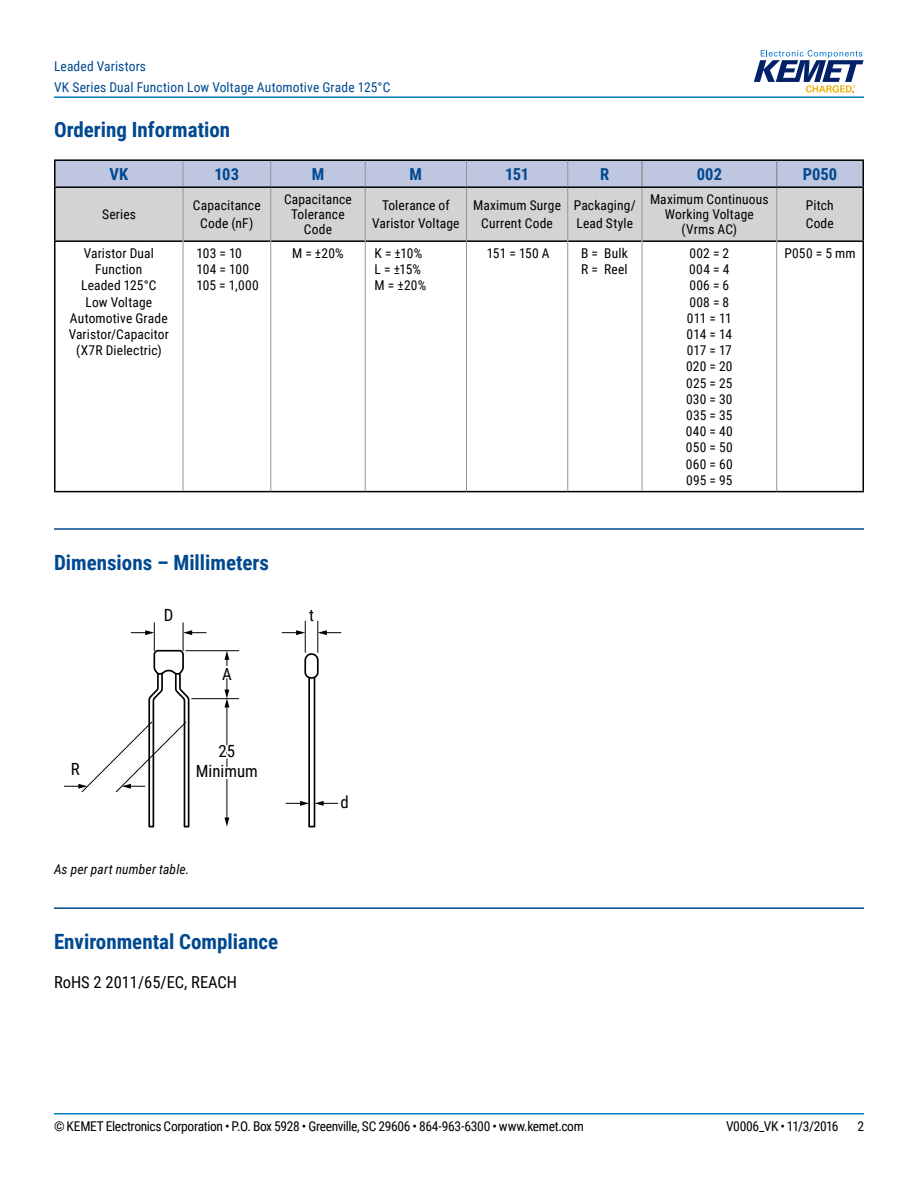
<style>
.page{position:relative;width:918px;height:1188px;background:#fff}
.page>*{position:absolute;margin:0;border:0;box-sizing:border-box;transform-origin:0 0}
.t1{font:700 21px "Roboto Condensed";color:#004990}
.t2{font:16.8px/20.2px "Roboto Condensed";color:#000;text-align:center}
.t3{font:16.5px "Roboto Condensed";color:#000}
.t4{font:700 16.5px "Roboto Condensed";letter-spacing:.005em;color:#004990}
.t5{font:13.5px/16.2px "Roboto Condensed";letter-spacing:.01em;color:#000;text-align:center}
.t6{font:13.5px "Roboto Condensed";letter-spacing:-.025em;color:#000}
.t7{font:13.5px/21px "Roboto Condensed";letter-spacing:.01em;color:#004990}
.t8{font:italic 13.5px "Roboto Condensed";letter-spacing:.01em;color:#000}
</style>
<div class="page">
<hr style="left:54px;top:1113px;width:810px;height:2px;background:#007dc3">
<hr style="left:54px;top:96px;width:810px;height:2px;background:#007dc3">
<svg style="left:754px;top:50px;width:110px;height:43px"></svg>
<hr style="left:54px;top:528px;width:810px;height:2px;background:#004990">
<hr style="left:54px;top:907px;width:810px;height:2px;background:#004990">
<div style="left:56px;top:188px;width:806px;height:52px;background:#d1d3d4"></div>
<hr style="left:54px;top:159px;width:129px;height:2px;background:#000">
<hr style="left:54px;top:161px;width:2px;height:25px;background:#000">
<hr style="left:183px;top:159px;width:88px;height:2px;background:#000">
<hr style="left:271px;top:159px;width:94px;height:2px;background:#000">
<hr style="left:365px;top:159px;width:101px;height:2px;background:#000">
<hr style="left:466px;top:159px;width:102px;height:2px;background:#000">
<hr style="left:568px;top:159px;width:74px;height:2px;background:#000">
<hr style="left:642px;top:159px;width:135px;height:2px;background:#000">
<hr style="left:777px;top:159px;width:87px;height:2px;background:#000">
<hr style="left:862px;top:161px;width:2px;height:25px;background:#000">
<hr style="left:54px;top:188px;width:2px;height:52px;background:#000">
<hr style="left:862px;top:188px;width:2px;height:52px;background:#000">
<hr style="left:54px;top:242px;width:2px;height:249px;background:#000">
<hr style="left:54px;top:491px;width:129px;height:1px;background:#000">
<hr style="left:183px;top:491px;width:88px;height:1px;background:#000">
<hr style="left:365px;top:491px;width:101px;height:1px;background:#000">
<hr style="left:466px;top:491px;width:102px;height:1px;background:#000">
<div style="left:55px;top:160px;width:808px;height:26px;background:#bfc6e0"></div>
<hr style="left:54px;top:186px;width:129px;height:2px;background:#000">
<hr style="left:183px;top:186px;width:88px;height:2px;background:#000">
<hr style="left:271px;top:186px;width:94px;height:2px;background:#000">
<hr style="left:365px;top:186px;width:101px;height:2px;background:#000">
<hr style="left:466px;top:186px;width:102px;height:2px;background:#000">
<hr style="left:568px;top:186px;width:74px;height:2px;background:#000">
<hr style="left:642px;top:186px;width:135px;height:2px;background:#000">
<hr style="left:777px;top:186px;width:87px;height:2px;background:#000">
<hr style="left:54px;top:240px;width:129px;height:2px;background:#000">
<hr style="left:183px;top:240px;width:87px;height:2px;background:#000">
<hr style="left:366px;top:240px;width:100px;height:2px;background:#000">
<hr style="left:467px;top:240px;width:100px;height:2px;background:#000">
<hr style="left:271px;top:240px;width:94px;height:2px;background:#000">
<hr style="left:271px;top:491px;width:94px;height:1px;background:#000">
<hr style="left:862px;top:242px;width:2px;height:249px;background:#000">
<hr style="left:568px;top:240px;width:74px;height:2px;background:#000">
<hr style="left:642px;top:240px;width:134px;height:2px;background:#000">
<hr style="left:777px;top:240px;width:87px;height:2px;background:#000">
<hr style="left:568px;top:491px;width:74px;height:1px;background:#000">
<hr style="left:642px;top:491px;width:135px;height:1px;background:#000">
<hr style="left:777px;top:491px;width:87px;height:1px;background:#000">
<hr style="left:183px;top:188px;width:1px;height:53px;background:#939598">
<hr style="left:270px;top:188px;width:1px;height:53px;background:#939598">
<hr style="left:365px;top:188px;width:1px;height:53px;background:#939598">
<hr style="left:466px;top:188px;width:1px;height:53px;background:#939598">
<hr style="left:567px;top:188px;width:1px;height:53px;background:#939598">
<hr style="left:642px;top:188px;width:1px;height:53px;background:#939598">
<hr style="left:776px;top:188px;width:1px;height:53px;background:#939598">
<hr style="left:183px;top:241px;width:1px;height:250px;background:#939598">
<hr style="left:270px;top:241px;width:1px;height:250px;background:#939598">
<hr style="left:365px;top:241px;width:1px;height:250px;background:#939598">
<hr style="left:466px;top:241px;width:1px;height:250px;background:#939598">
<hr style="left:567px;top:241px;width:1px;height:250px;background:#939598">
<hr style="left:642px;top:241px;width:1px;height:250px;background:#939598">
<hr style="left:776px;top:241px;width:1px;height:250px;background:#939598">
<div style="left:308px;top:677px;width:7px;height:150px;border:2px solid #000"></div>
<div style="left:304px;top:653px;width:15px;height:26px;border:2px solid #000;border-radius:6px"></div>
<svg style="left:286px;top:801px;width:23px;height:5px"></svg>
<svg style="left:315px;top:801px;width:23px;height:5px"></svg>
<svg style="left:282px;top:630px;width:23px;height:5px"></svg>
<svg style="left:318px;top:630px;width:23px;height:5px"></svg>
<hr style="left:317px;top:621px;width:1px;height:31px;background:#000">
<hr style="left:305px;top:621px;width:1px;height:31px;background:#000">
<svg style="left:64px;top:623px;width:176px;height:205px"></svg>
<p class="t7" style="left:54px;top:55px;width:338px">Leaded Varistors<br>VK Series Dual Function Low Voltage Automotive Grade 125°C</p>
<h1 class="t1" style="left:54px;top:115px;width:178px">Ordering Information</h1>
<p class="t4" style="left:109px;top:162px;width:20px">VK</p>
<p class="t4" style="left:215px;top:162px;width:26px">103</p>
<p class="t4" style="left:312px;top:162px;width:14px">M</p>
<p class="t4" style="left:410px;top:162px;width:14px">M</p>
<p class="t4" style="left:505px;top:162px;width:25px">151</p>
<p class="t4" style="left:600px;top:162px;width:11px">R</p>
<p class="t4" style="left:697px;top:162px;width:27px">002</p>
<p class="t4" style="left:803px;top:162px;width:36px">P050</p>
<p class="t5" style="left:102px;top:206px;width:35px">Series</p>
<p class="t5" style="left:193px;top:196px;width:69px;line-height:18px">Capacitance<br>Code (nF)</p>
<p class="t5" style="left:284px;top:191px;width:69px;line-height:15px">Capacitance<br>Tolerance<br>Code</p>
<p class="t5" style="left:372px;top:196px;width:89px;line-height:18px">Tolerance of<br>Varistor Voltage</p>
<p class="t5" style="left:473px;top:196px;width:90px;line-height:18px">Maximum Surge<br>Current Code</p>
<p class="t5" style="left:574px;top:196px;width:64px;line-height:18px;text-align:left">Packaging/<br>Lead Style</p>
<p class="t5" style="left:650px;top:191px;width:120px;line-height:15px">Maximum Continuous<br>Working Voltage (Vrms AC)</p>
<p class="t5" style="left:806px;top:196px;width:30px;line-height:18px;text-align:left">Pitch<br>Code</p>
<p class="t5" style="left:69px;top:245px;width:102px">Varistor Dual<br>Function<br>Leaded 125°C<br>Low Voltage<br>Automotive Grade<br>Varistor/Capacitor (X7R Dielectric)</p>
<p class="t5" style="left:196px;top:245px;width:64px;text-align:left">103 = 10<br>104 = 100<br>105 = 1,000</p>
<p class="t5" style="left:292px;top:245px;width:53px">M = ±20%</p>
<p class="t5" style="left:375px;top:245px;width:53px;text-align:left">K = ±10%<br>L = ±15%<br>M = ±20%</p>
<p class="t5" style="left:487px;top:245px;width:64px">151 = 150 A</p>
<p class="t5" style="left:581px;top:245px;width:48px;text-align:left">B = Bulk<br>R = Reel</p>
<p class="t5" style="left:686px;top:245px;width:49px;text-align:left">002 = 2<br>004 = 4<br>006 = 6<br>008 = 8<br>011 = 11<br>014 = 14<br>017 = 17<br>020 = 20<br>025 = 25<br>030 = 30<br>035 = 35<br>040 = 40<br>050 = 50<br>060 = 60<br>095 = 95</p>
<p class="t5" style="left:784px;top:245px;width:73px">P050 = 5 mm</p>
<h1 class="t1" style="left:54px;top:548px;width:217px">Dimensions – Millimeters</h1>
<p class="t2" style="left:164px;top:604px;width:11px">D</p>
<p class="t2" style="left:309px;top:604px;width:6px">t</p>
<p class="t2" style="left:71px;top:758px;width:10px">R</p>
<p class="t2" style="left:222px;top:663px;width:11px">A</p>
<p class="t2" style="left:196px;top:741px;width:63px">25<br>Minimum</p>
<p class="t8" style="left:54px;top:860px;width:137px">As per part number table.</p>
<h1 class="t1" style="left:54px;top:927px;width:226px">Environmental Compliance</h1>
<p class="t3" style="left:54px;top:971px;width:185px">RoHS 2 2011/65/EC, REACH</p>
<p class="t2" style="left:341px;top:792px;width:10px">d</p>
<p class="t6" style="left:54px;top:1116px;width:531px">© KEMET Electronics Corporation • P.O. Box 5928 • Greenville, SC 29606 • 864-963-6300 • www.kemet.com</p>
<p class="t6" style="left:726px;top:1116px;width:114px">V0006_VK • 11/3/2016</p>
<p class="t5" style="left:857px;top:1117px;width:8px">2</p>
</div>
